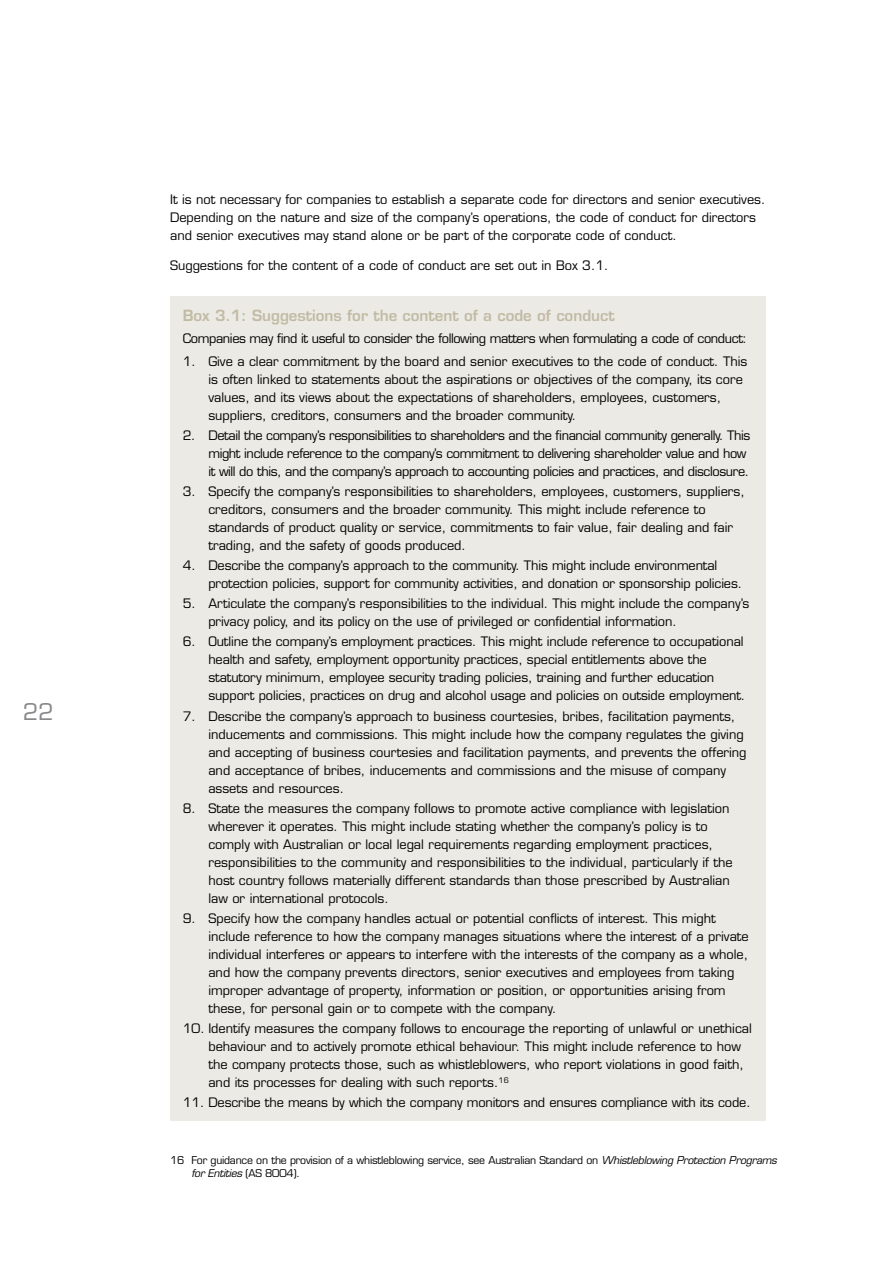
<style>
.page{position:relative;width:893px;height:1263px;background:#fff}
.page>*{position:absolute;margin:0;border:0;box-sizing:border-box;transform-origin:0 0}
.t1{font:22.5px "Eurostile LT";color:#87888a}
.t2{font:600 15px "Eurostile LT";color:#c1baa4}
.t3{font:12.75px/18px "Eurostile LT";color:#000}
.t4{font:12.75px/18px "Eurostile LT";letter-spacing:-.03em;color:#000}
.t5{font:10.5px/12.6px "Eurostile LT";letter-spacing:-.02em;color:#000}
.s1{font-style:italic}
</style>
<div class="page">
<div style="left:170px;top:296px;width:595px;height:825px;background:#eceae4"></div>
<h1 class="t1" style="left:23px;top:698px;width:33px">22</h1>
<p class="t3" style="left:170px;top:190px;width:597px">It is not necessary for companies to establish a separate code for directors and senior executives.<br>Depending on the nature and size of the company’s operations, the code of conduct for directors and senior executives may stand alone or be part of the corporate code of conduct.</p>
<p class="t3" style="left:170px;top:257px;width:440px">Suggestions for the content of a code of conduct are set out in Box 3.1.</p>
<p class="t2" style="left:183px;top:306px;width:433px">Box 3.1: Suggestions for the content of a code of conduct</p>
<p class="t4" style="left:183px;top:330px;width:566px">Companies may find it useful to consider the following matters when formulating a code of conduct:</p>
<p class="t3" style="left:208px;top:352px;width:541px;text-indent:-26px">1. Give a clear commitment by the board and senior executives to the code of conduct. This is often linked to statements about the aspirations or objectives of the company, its core values, and its views about the expectations of shareholders, employees, customers, suppliers, creditors, consumers and the broader community.</p>
<p class="t4" style="left:208px;top:426px;width:544px;text-indent:-26px">2. Detail the company’s responsibilities to shareholders and the financial community generally. This might include reference to the company’s commitment to delivering shareholder value and how it will do this, and the company’s approach to accounting policies and practices, and disclosure.</p>
<p class="t3" style="left:208px;top:482px;width:538px;text-indent:-26px">3. Specify the company’s responsibilities to shareholders, employees, customers, suppliers, creditors, consumers and the broader community. This might include reference to standards of product quality or service, commitments to fair value, fair dealing and fair trading, and the safety of goods produced.</p>
<p class="t3" style="left:208px;top:556px;width:535px;text-indent:-26px">4. Describe the company’s approach to the community. This might include environmental protection policies, support for community activities, and donation or sponsorship policies.</p>
<p class="t3" style="left:208px;top:595px;width:543px;text-indent:-26px">5. Articulate the company’s responsibilities to the individual. This might include the company’s privacy policy, and its policy on the use of privileged or confidential information.</p>
<p class="t3" style="left:208px;top:633px;width:538px;text-indent:-26px">6. Outline the company’s employment practices. This might include reference to occupational health and safety, employment opportunity practices, special entitlements above the statutory minimum, employee security trading policies, training and further education support policies, practices on drug and alcohol usage and policies on outside employment.</p>
<p class="t3" style="left:208px;top:707px;width:540px;text-indent:-26px">7. Describe the company’s approach to business courtesies, bribes, facilitation payments, inducements and commissions. This might include how the company regulates the giving and accepting of business courtesies and facilitation payments, and prevents the offering and acceptance of bribes, inducements and commissions and the misuse of company assets and resources.</p>
<p class="t3" style="left:208px;top:799px;width:526px;text-indent:-26px">8. State the measures the company follows to promote active compliance with legislation wherever it operates. This might include stating whether the company’s policy is to comply with Australian or local legal requirements regarding employment practices, responsibilities to the community and responsibilities to the individual, particularly if the host country follows materially different standards than those prescribed by Australian law or international protocols.</p>
<p class="t3" style="left:208px;top:909px;width:542px;text-indent:-26px">9. Specify how the company handles actual or potential conflicts of interest. This might include reference to how the company manages situations where the interest of a private individual interferes or appears to interfere with the interests of the company as a whole, and how the company prevents directors, senior executives and employees from taking improper advantage of property, information or position, or opportunities arising from these, for personal gain or to compete with the company.</p>
<p class="t3" style="left:208px;top:1019px;width:545px;text-indent:-26px">10. Identify measures the company follows to encourage the reporting of unlawful or unethical behaviour and to actively promote ethical behaviour. This might include reference to how the company protects those, such as whistleblowers, who report violations in good faith, and its processes for dealing with such reports.<sup>16</sup></p>
<p class="t3" style="left:183px;top:1093px;width:569px">11. Describe the means by which the company monitors and ensures compliance with its code.</p>
<p class="t5" style="left:191px;top:1154px;width:587px;text-indent:-21px">16 For guidance on the provision of a whistleblowing service, see Australian Standard on <span class="s1">Whistleblowing Protection Programs for Entities</span> (AS 8004).</p>
</div>
